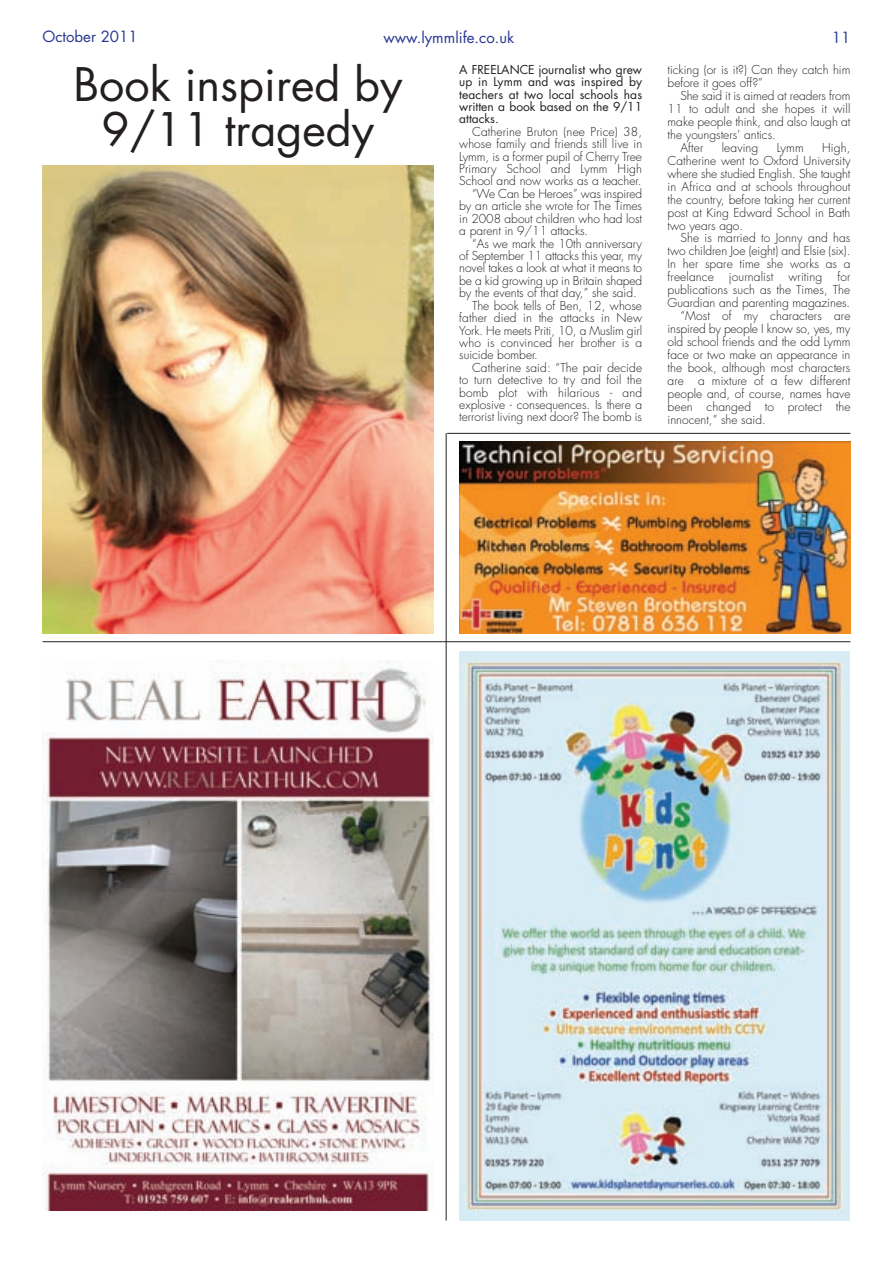
<style>
.page{position:relative;width:893px;height:1263px;background:#fff}
.page>*{position:absolute;margin:0;border:0;box-sizing:border-box;transform-origin:0 0}
.t1{font:45px/45px "Futura Std";color:#231f20;text-align:center}
.t2{font:15px "Futura Std";color:#263692}
.t3{font:300 12px/12.9px "Futura Std";color:#231f20;text-align:justify}
.t4{font:12px/12.5px "Futura Std";color:#231f20;text-align:justify}
</style>
<div class="page">
<hr style="left:43px;top:641px;width:807px;height:1px;background:#231f20">
<hr style="left:447px;top:433px;width:403px;height:1px;background:#231f20">
<hr style="left:446px;top:433px;width:1px;height:787px;background:#231f20">
<img style="left:43px;top:661px;width:391px;height:549px">
<img style="left:459px;top:652px;width:391px;height:568px">
<img style="left:459px;top:442px;width:391px;height:192px">
<img style="left:43px;top:166px;width:391px;height:468px">
<p class="t2" style="left:43px;top:30px;width:97px">October 2011</p>
<p class="t2" style="left:383px;top:30px;width:132px">www.lymmlife.co.uk</p>
<p class="t2" style="left:832px;top:30px;width:20px">11</p>
<p class="t4" style="left:459px;top:64px;width:184px">A FREELANCE journalist who grew up in Lymm and was inspired by teachers at two local schools has written a book based on the 9/11 attacks.</p>
<p class="t3" style="left:472px;top:126px;width:172px">Catherine Bruton (nee Price) 38,</p>
<p class="t3" style="left:459px;top:138px;width:185px">whose family and friends still live in</p>
<p class="t3" style="left:459px;top:151px;width:184px">Lymm, is a former pupil of Cherry Tree</p>
<p class="t3" style="left:459px;top:163px;width:184px">Primary School and Lymm High</p>
<p class="t3" style="left:459px;top:176px;width:184px">School and now works as a teacher.</p>
<p class="t3" style="left:472px;top:188px;width:172px">“We Can be Heroes” was inspired</p>
<p class="t3" style="left:459px;top:200px;width:184px">by an article she wrote for The Times</p>
<p class="t3" style="left:459px;top:213px;width:184px">in 2008 about children who had lost</p>
<p class="t3" style="left:459px;top:225px;width:131px">a parent in 9/11 attacks.</p>
<p class="t3" style="left:472px;top:238px;width:172px">“As we mark the 10th anniversary</p>
<p class="t3" style="left:459px;top:250px;width:184px">of September 11 attacks this year, my</p>
<p class="t3" style="left:459px;top:263px;width:184px">novel takes a look at what it means to</p>
<p class="t3" style="left:459px;top:275px;width:185px">be a kid growing up in Britain shaped</p>
<p class="t3" style="left:459px;top:287px;width:179px">by the events of that day,” she said.</p>
<p class="t3" style="left:472px;top:300px;width:172px">The book tells of Ben, 12, whose</p>
<p class="t3" style="left:459px;top:312px;width:184px">father died in the attacks in New</p>
<p class="t3" style="left:459px;top:325px;width:184px">York. He meets Priti, 10, a Muslim girl</p>
<p class="t3" style="left:459px;top:337px;width:184px">who is convinced her brother is a</p>
<p class="t3" style="left:459px;top:350px;width:80px">suicide bomber.</p>
<p class="t3" style="left:472px;top:362px;width:172px">Catherine said: “The pair decide</p>
<p class="t3" style="left:459px;top:374px;width:184px">to turn detective to try and foil the</p>
<p class="t3" style="left:459px;top:387px;width:184px">bomb plot with hilarious - and</p>
<p class="t3" style="left:459px;top:399px;width:184px">explosive - consequences. Is there a</p>
<p class="t3" style="left:459px;top:412px;width:184px">terrorist living next door? The bomb is</p>
<h1 class="t1" style="left:74px;top:66px;width:331px">Book inspired by<br>9/11 tragedy</h1>
<p class="t3" style="left:668px;top:64px;width:184px">ticking (or is it?) Can they catch him before it goes off?”</p>
<p class="t3" style="left:680px;top:90px;width:171px">She said it is aimed at readers from</p>
<p class="t3" style="left:668px;top:103px;width:184px">11 to adult and she hopes it will</p>
<p class="t3" style="left:668px;top:116px;width:184px">make people think, and also laugh at</p>
<p class="t3" style="left:668px;top:129px;width:110px">the youngsters’ antics.</p>
<p class="t3" style="left:680px;top:142px;width:25px">After</p>
<p class="t3" style="left:722px;top:142px;width:38px">leaving</p>
<p class="t3" style="left:777px;top:142px;width:28px">Lymm</p>
<p class="t3" style="left:668px;top:142px;width:184px;text-indent:155px">High, Catherine went to Oxford University where she studied English. She taught in Africa and at schools throughout the country, before taking her current post at King Edward School in Bath two years ago.</p>
<p class="t3" style="left:668px;top:233px;width:184px;text-indent:13px">She is married to Jonny and has two children Joe (eight) and Elsie (six).<br>In her spare time she works as a freelance</p>
<p class="t3" style="left:729px;top:272px;width:46px">journalist</p>
<p class="t3" style="left:788px;top:272px;width:35px">writing</p>
<p class="t3" style="left:837px;top:272px;width:15px">for</p>
<p class="t3" style="left:668px;top:285px;width:184px">publications such as the Times, The</p>
<p class="t3" style="left:668px;top:297px;width:184px">Guardian and parenting magazines.</p>
<p class="t3" style="left:680px;top:310px;width:172px">“Most of my characters are</p>
<p class="t3" style="left:668px;top:323px;width:184px">inspired by people I know so, yes, my</p>
<p class="t3" style="left:668px;top:336px;width:184px">old school friends and the odd Lymm</p>
<p class="t3" style="left:668px;top:349px;width:184px">face or two make an appearance in</p>
<p class="t3" style="left:668px;top:362px;width:184px">the book, although most characters</p>
<p class="t3" style="left:668px;top:375px;width:184px">are a mixture of a few different</p>
<p class="t3" style="left:668px;top:388px;width:184px">people and, of course, names have</p>
<p class="t3" style="left:668px;top:401px;width:184px">been changed to protect the</p>
<p class="t3" style="left:668px;top:414px;width:100px">innocent,” she said.</p>
</div>
